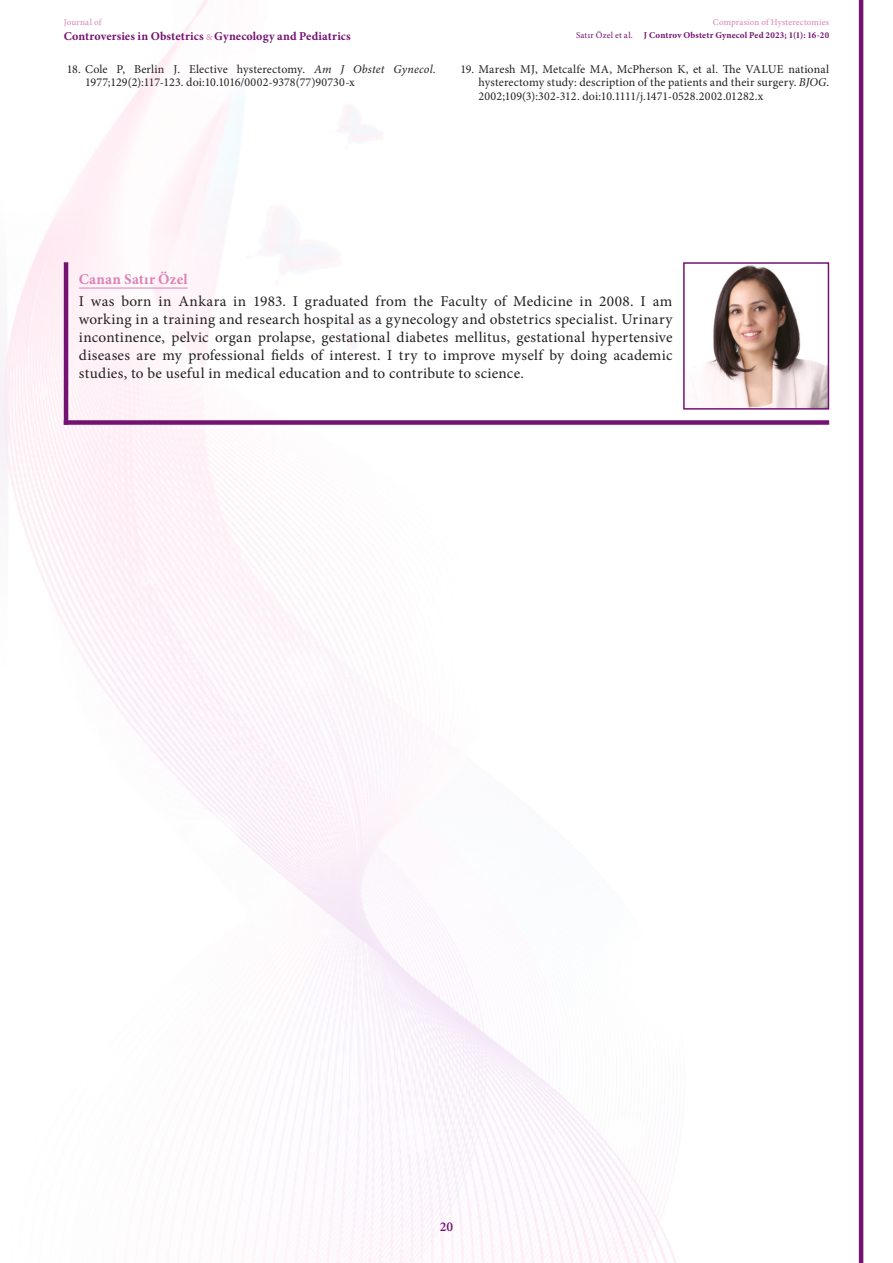
<style>
.page{position:relative;width:893px;height:1263px;background:#fff}
.page>*{position:absolute;margin:0;border:0;box-sizing:border-box;transform-origin:0 0}
.Biography{font:15px/18px "Minion Pro";letter-spacing:.02em;color:#231f20;text-align:justify}
._2__Başlık{font:700 15px "Minion Pro";letter-spacing:.015em;color:#db81b5}
.t1{font:600 13.5px "Minion Pro";color:#741272}
.t2{font:12px/13.5px "Minion Pro";letter-spacing:.01em;color:#231f20}
.t3{font:700 12px "Minion Pro";letter-spacing:.01em;color:#741272}
.t4{font:700 9px/13.2px "Minion Pro";letter-spacing:.02em;color:#741272;text-align:right}
.t5{font:9px "Minion Pro";letter-spacing:.02em;color:#db81b5}
.s1{font-weight:400;font-size:9px;color:#db81b5}
.s2{font-style:italic}
.s3{font-weight:400;color:#db81b5}
.s4{font-weight:400}
</style>
<div class="page">
<img style="left:0;top:0;width:864px;height:1263px">
<hr style="left:859px;top:0;width:4px;height:1263px;background:#741272">
<div style="left:64px;top:420px;width:765px;height:5px;background:#741272"></div>
<hr style="left:64px;top:262px;width:4px;height:163px;background:#741272">
<hr style="left:79px;top:288px;width:109px;height:1px;background:#db81b5">
<img style="left:686px;top:265px;width:140px;height:142px">
<div style="left:683px;top:262px;width:146px;height:148px;border:2px solid #741272"></div>
<p class="t5" style="left:64px;top:16px;width:39px">Journal of</p>
<p class="t3" style="left:64px;top:28px;width:289px">Controversies in Obstetrics <span class="s1">&amp;</span> Gynecology and Pediatrics</p>
<p class="t2" style="left:85px;top:62px;width:352px;text-indent:-18px">18. Cole P, Berlin J. Elective hysterectomy. <span class="s2">Am J Obstet Gynecol.<br></span>1977;129(2):117-123. doi:10.1016/0002-9378(77)90730-x</p>
<p class="t4" style="left:576px;top:15px;width:255px"><span class="s3">Comprasion of Hysterectomies<br></span><span class="s4">Satır Özel et al.</span> J Controv Obstetr Gynecol Ped 2023; 1(1): 16-20</p>
<p class="t2" style="left:478px;top:62px;width:352px;text-align:justify;text-indent:-18px">19. Maresh MJ, Metcalfe MA, McPherson K, et al. The VALUE national hysterectomy study: description of the patients and their surgery. <span class="s2">BJOG</span>.<br>2002;109(3):302-312. doi:10.1111/j.1471-0528.2002.01282.x</p>
<p class="_2__Başlık" style="left:79px;top:268px;width:110px">Canan Satır Özel</p>
<p class="Biography" style="left:79px;top:292px;width:595px">I was born in Ankara in 1983. I graduated from the Faculty of Medicine in 2008. I am working in a training and research hospital as a gynecology and obstetrics specialist. Urinary incontinence, pelvic organ prolapse, gestational diabetes mellitus, gestational hypertensive diseases are my professional fields of interest. I try to improve myself by doing academic studies, to be useful in medical education and to contribute to science.</p>
<p class="t1" style="left:440px;top:1218px;width:15px">20</p>
</div>
